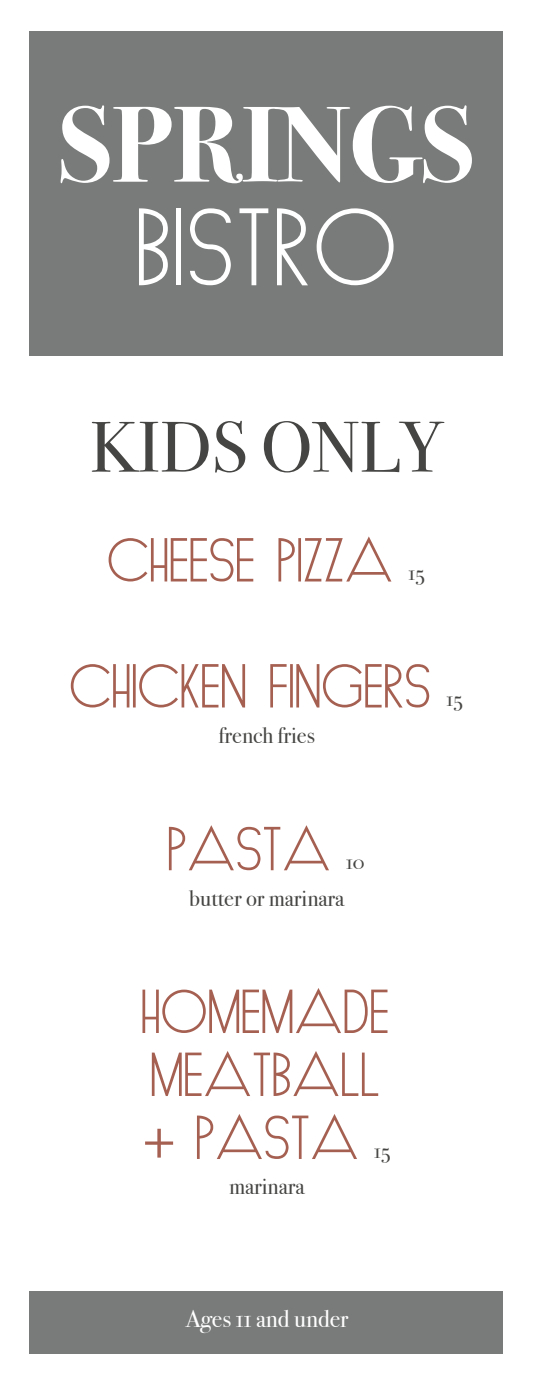
<style>
.page{position:relative;width:536px;height:1386px;background:#fff}
.page>*{position:absolute;margin:0;border:0;box-sizing:border-box;transform-origin:0 0}
.t1{font:71.75px "Bodoni Svty Two OSITCTT";color:#454543}
.t2{font:54.25px/63px "Raja Drama";color:#a66052}
.t3{font:24.5px "Bodoni Svty Two OSITCTT";color:#fff}
.t4{font:22.75px "Bodoni Svty Two OSITCTT";color:#454543}
.t5{font:21px "Bodoni Svty Two OSITCTT";color:#454543}
.s1{font-family:"Myriad Pro"}
</style>
<div class="page">
<div style="left:30px;top:1291px;width:472px;height:63px;background:#787b79"></div>
<div style="left:30px;top:31px;width:472px;height:325px;background:#787b79"></div>
<svg style="left:61px;top:105px;width:411px;height:78px"></svg>
<svg style="left:139px;top:208px;width:29px;height:77px"></svg>
<div style="left:176px;top:208px;width:5px;height:77px;background:#fff"></div>
<svg style="left:190px;top:208px;width:41px;height:77px"></svg>
<svg style="left:239px;top:208px;width:29px;height:77px"></svg>
<svg style="left:277px;top:208px;width:31px;height:77px"></svg>
<svg style="left:316px;top:208px;width:77px;height:77px"></svg>
<h1 class="t1" style="left:90px;top:404px;width:355px">KIDS ONLY</h1>
<p class="t2" style="left:108px;top:530px;width:288px">CHEESE PIZZA</p>
<p class="t5" style="left:408px;top:560px;width:18px">15</p>
<p class="t2" style="left:71px;top:656px;width:363px">CHICKEN FINGERS</p>
<p class="t4" style="left:218px;top:722px;width:98px">french fries</p>
<p class="t5" style="left:446px;top:686px;width:18px">15</p>
<p class="t2" style="left:169px;top:819px;width:165px">PASTA</p>
<p class="t5" style="left:346px;top:849px;width:20px">10</p>
<p class="t4" style="left:189px;top:884px;width:156px">butter or marinara</p>
<p class="t2" style="left:142px;top:981px;width:250px">HOMEMADE<br>MEATBALL <span class="s1">+</span> PASTA</p>
<p class="t5" style="left:374px;top:1138px;width:18px">15</p>
<p class="t4" style="left:229px;top:1173px;width:77px">marinara</p>
<p class="t3" style="left:186px;top:1305px;width:164px">Ages 11 and under</p>
</div>
